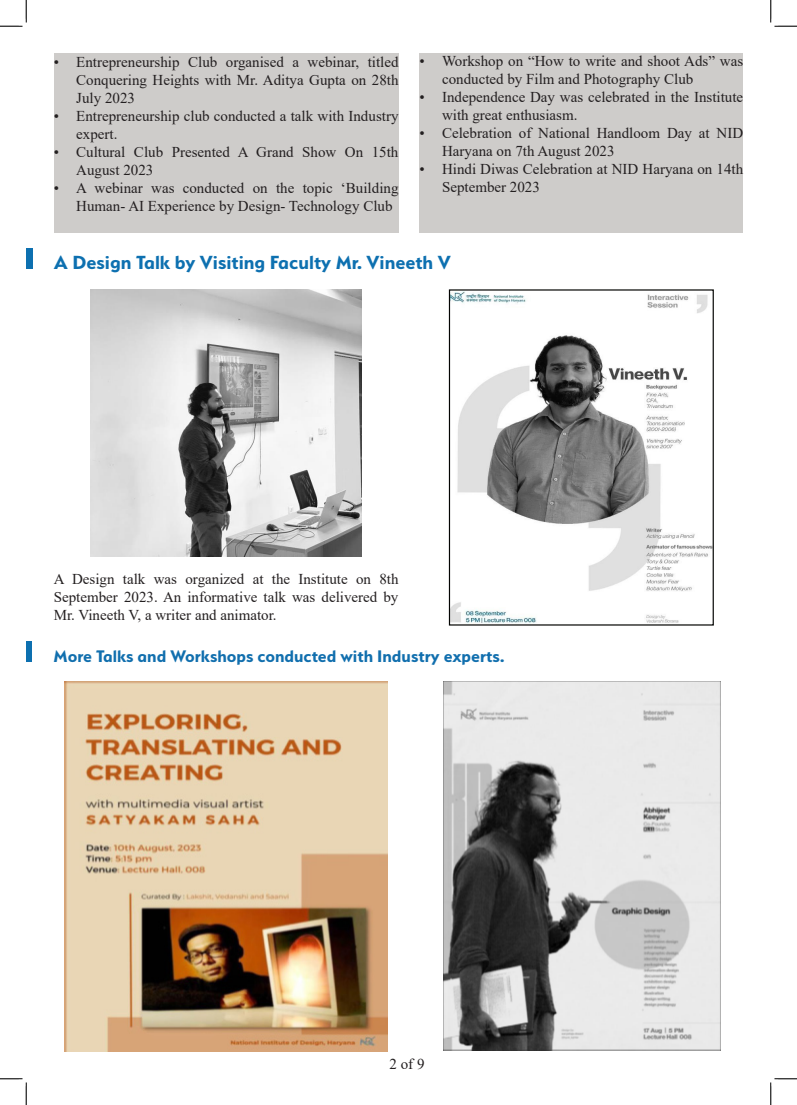
<style>
.page{position:relative;width:797px;height:1105px;background:#fff}
.page>*{position:absolute;margin:0;border:0;box-sizing:border-box;transform-origin:0 0}
.t1{font:700 21.25px "Serenity";color:#0d70b0}
.t2{font:700 18.75px "Serenity";color:#116fae}
.t3{font:15px/18px "Times New Roman";color:#231f20}
</style>
<div class="page">
<div style="left:54px;top:54px;width:344px;height:179px;background:#ceccca"></div>
<div style="left:419px;top:54px;width:324px;height:179px;background:#ceccca"></div>
<img style="left:451px;top:291px;width:260px;height:333px">
<div style="left:26px;top:248px;width:6px;height:21px;background:#0d70b0"></div>
<div style="left:26px;top:641px;width:6px;height:21px;background:#0d70b0"></div>
<img style="left:65px;top:682px;width:323px;height:369px">
<img style="left:443px;top:682px;width:277px;height:368px">
<img style="left:91px;top:289px;width:270px;height:267px">
<svg style="left:0;top:0;width:27px;height:27px"></svg>
<svg style="left:0;top:1078px;width:27px;height:27px"></svg>
<svg style="left:770px;top:0;width:27px;height:27px"></svg>
<svg style="left:770px;top:1078px;width:27px;height:27px"></svg>
<p class="t3" style="left:76px;top:52px;width:324px;text-align:justify;text-indent:-22px">• Entrepreneurship Club organised a webinar, titled Conquering Heights with Mr. Aditya Gupta on 28th July 2023</p>
<p class="t3" style="left:76px;top:106px;width:324px;text-indent:-22px">• Entrepreneurship club conducted a talk with Industry expert.</p>
<p class="t3" style="left:76px;top:142px;width:324px;text-indent:-22px">• Cultural Club Presented A Grand Show On 15th<br>August 2023</p>
<p class="t3" style="left:76px;top:178px;width:324px;text-indent:-22px">• A webinar was conducted on the topic ‘Building<br>Human- AI Experience by Design- Technology Club</p>
<p class="t3" style="left:442px;top:52px;width:303px;text-indent:-22px">• Workshop on “How to write and shoot Ads” was conducted by Film and Photography Club</p>
<p class="t3" style="left:442px;top:88px;width:303px;text-indent:-22px">• Independence Day was celebrated in the Institute with great enthusiasm.</p>
<p class="t3" style="left:442px;top:124px;width:303px;text-indent:-22px">• Celebration of National Handloom Day at NID<br>Haryana on 7th August 2023</p>
<p class="t3" style="left:442px;top:160px;width:303px;text-indent:-22px">• Hindi Diwas Celebration at NID Haryana on 14th<br>September 2023</p>
<p class="t1" style="left:54px;top:250px;width:398px">A Design Talk by Visiting Faculty Mr. Vineeth V</p>
<p class="t3" style="left:54px;top:569px;width:346px;text-align:justify">A Design talk was organized at the Institute on 8th September 2023. An informative talk was delivered by Mr. Vineeth V, a writer and animator.</p>
<p class="t2" style="left:54px;top:645px;width:452px">More Talks and Workshops conducted with Industry experts.</p>
<p class="t3" style="left:389px;top:1055px;width:36px">2 of 9</p>
</div>
